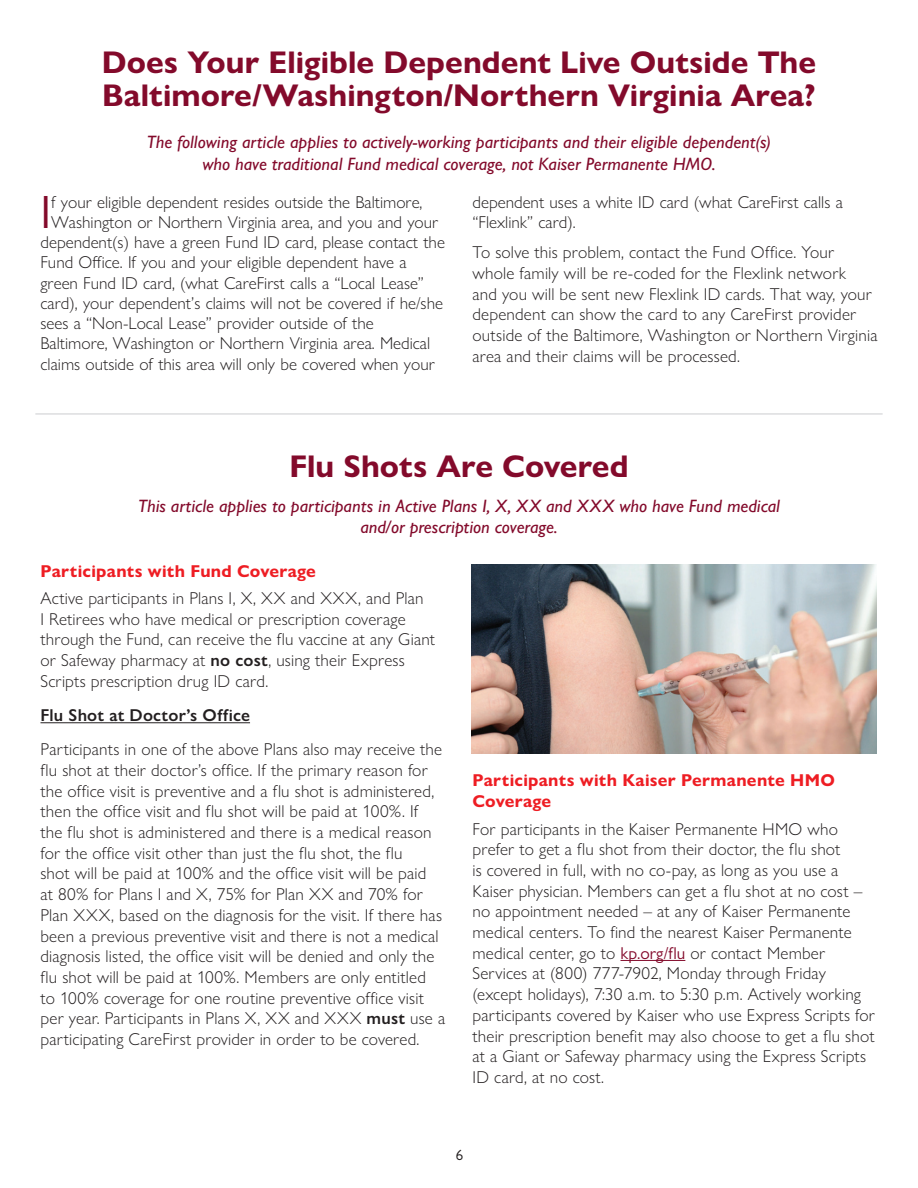
<style>
.page{position:relative;width:918px;height:1188px;background:#fff}
.page>*{position:absolute;margin:0;border:0;box-sizing:border-box;transform-origin:0 0}
.Body__Initial_Cap_20{font:46.95px "Gill Sans Nova";color:#830a2b}
.Headline_-_2019{font:700 31.5px/33px "Gill Sans Nova";color:#830a2b}
.The_Following__-_20{font:italic 500 18px/21.6px "Gill Sans Nova";color:#830a2b;text-align:center}
.Body_-_2019{font:300 17.25px/20.7px "Gill Sans Nova";letter-spacing:.01em;color:#231f20}
.Body__Initial_Cap_20-2{font:300 17.25px/20.2px "Gill Sans Nova";color:#231f20}
.Sub_Head_Maroon_-_20{font:700 17.25px/20.7px "Gill Sans Nova";letter-spacing:.015em;color:#ee1d23}
.Body_-_2019-2{font:600 17.25px "Gill Sans Nova";letter-spacing:.015em;color:#231f20}
.t1{font:15px "Gill Sans Nova";color:#231f20}
.s1{font-weight:600}
.s2{font-weight:400;color:#830a2b}
</style>
<div class="page">
<hr style="left:40px;top:722px;width:210px;height:1px;background:#231f20">
<hr style="left:621px;top:960px;width:64px;height:1px;background:#830a2b">
<hr style="left:35px;top:413px;width:848px;height:2px;background:#dcdddf">
<img style="left:472px;top:564px;width:404px;height:190px">
<p class="Headline_-_2019" style="left:102px;top:46px;width:716px">Does Your Eligible Dependent Live Outside The<br>Baltimore/Washington/Northern Virginia Area?</p>
<p class="The_Following__-_20" style="left:147px;top:131px;width:626px">The following article applies to actively-working participants and their eligible dependent(s) who have traditional Fund medical coverage, not Kaiser Permanente HMO.</p>
<p class="Body__Initial_Cap_20" style="left:40px;top:183px;width:12px">I</p>
<p class="Body__Initial_Cap_20-2" style="left:51px;top:191px;width:373px">f your eligible dependent resides outside the Baltimore,</p>
<p class="Body__Initial_Cap_20-2" style="left:51px;top:212px;width:389px">Washington or Northern Virginia area, and you and your</p>
<p class="Body__Initial_Cap_20-2" style="left:40px;top:232px;width:406px">dependent(s) have a green Fund ID card, please contact the</p>
<p class="Body__Initial_Cap_20-2" style="left:40px;top:252px;width:368px">Fund Office. If you and your eligible dependent have a</p>
<p class="Body__Initial_Cap_20-2" style="left:40px;top:272px;width:385px">green Fund ID card, (what CareFirst calls a “Local Lease”</p>
<p class="Body__Initial_Cap_20-2" style="left:40px;top:293px;width:404px">card), your dependent’s claims will not be covered if he/she</p>
<p class="Body__Initial_Cap_20-2" style="left:40px;top:313px;width:335px">sees a “Non-Local Lease” provider outside of the</p>
<p class="Body__Initial_Cap_20-2" style="left:40px;top:333px;width:391px">Baltimore, Washington or Northern Virginia area. Medical</p>
<p class="Body__Initial_Cap_20-2" style="left:40px;top:353px;width:396px">claims outside of this area will only be covered when your</p>
<p class="Body__Initial_Cap_20-2" style="left:472px;top:191px;width:372px">dependent uses a white ID card (what CareFirst calls a “Flexlink” card).</p>
<p class="Body_-_2019" style="left:472px;top:242px;width:407px">To solve this problem, contact the Fund Office. Your whole family will be re-coded for the Flexlink network<br>and you will be sent new Flexlink ID cards. That way, your dependent can show the card to any CareFirst provider outside of the Baltimore, Washington or Northern Virginia area and their claims will be processed.</p>
<p class="Headline_-_2019" style="left:289px;top:450px;width:341px">Flu Shots Are Covered</p>
<p class="The_Following__-_20" style="left:138px;top:495px;width:643px">This article applies to participants in Active Plans I, X, XX and XXX who have Fund medical and/or prescription coverage.</p>
<p class="Sub_Head_Maroon_-_20" style="left:40px;top:560px;width:277px">Participants with Fund Coverage</p>
<p class="Body_-_2019" style="left:40px;top:588px;width:396px">Active participants in Plans I, X, XX and XXX, and Plan<br>I Retirees who have medical or prescription coverage through the Fund, can receive the flu vaccine at any Giant or Safeway pharmacy at <span class="s1">no cost</span>, using their Express Scripts prescription drug ID card.</p>
<p class="Body_-_2019-2" style="left:40px;top:705px;width:211px">Flu Shot at Doctor’s Office</p>
<p class="Body_-_2019" style="left:40px;top:739px;width:406px">Participants in one of the above Plans also may receive the flu shot at their doctor’s office. If the primary reason for the office visit is preventive and a flu shot is administered, then the office visit and flu shot will be paid at 100%. If<br>the flu shot is administered and there is a medical reason for the office visit other than just the flu shot, the flu<br>shot will be paid at 100% and the office visit will be paid<br>at 80% for Plans I and X, 75% for Plan XX and 70% for Plan XXX, based on the diagnosis for the visit. If there has been a previous preventive visit and there is not a medical diagnosis listed, the office visit will be denied and only the flu shot will be paid at 100%. Members are only entitled<br>to 100% coverage for one routine preventive office visit per year. Participants in Plans X, XX and XXX <span class="s1">must</span> use a participating CareFirst provider in order to be covered.</p>
<p class="Sub_Head_Maroon_-_20" style="left:472px;top:770px;width:364px">Participants with Kaiser Permanente HMO<br>Coverage</p>
<p class="Body_-_2019" style="left:472px;top:818px;width:404px">For participants in the Kaiser Permanente HMO who prefer to get a flu shot from their doctor, the flu shot<br>is covered in full, with no co-pay, as long as you use a Kaiser physician. Members can get a flu shot at no cost – no appointment needed – at any of Kaiser Permanente medical centers. To find the nearest Kaiser Permanente medical center, go to <span class="s2">kp.org/flu</span> or contact Member Services at (800) 777-7902, Monday through Friday (except holidays), 7:30 a.m. to 5:30 p.m. Actively working participants covered by Kaiser who use Express Scripts for their prescription benefit may also choose to get a flu shot at a Giant or Safeway pharmacy using the Express Scripts ID card, at no cost.</p>
<p class="t1" style="left:456px;top:1146px;width:9px">6</p>
</div>
